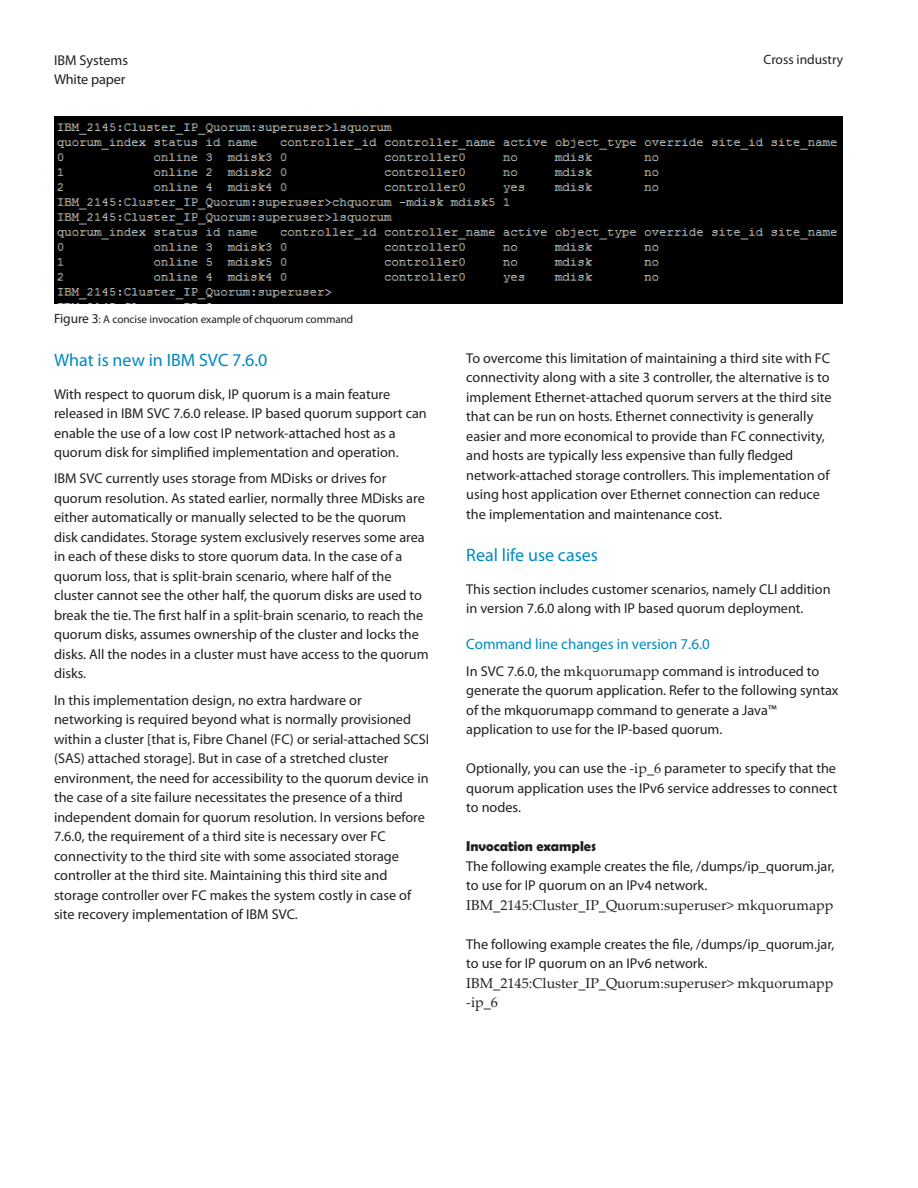
<style>
.page{position:relative;width:918px;height:1188px;background:#fff}
.page>*{position:absolute;margin:0;border:0;box-sizing:border-box;transform-origin:0 0}
._2A_head__color{font:18px "Myriad Pro";color:#008ac0}
._2B_sub_head_1__colo{font:15px "Myriad Pro";color:#008ac0}
._2C_body{font:14.25px/19.5px "Myriad Pro";color:#231f20}
.t1{font:13.5px "Myriad Pro";color:#231f20}
._2E_figure_caption{font:11.25px "Myriad Pro";letter-spacing:-.005em;color:#231f20}
.s1{font-size:13.5px}
.s2{font-family:"Palatino Linotype"}
.s3{font-family:"Berlin Sans FB Demi";font-weight:700}
</style>
<div class="page">
<img style="left:54px;top:117px;width:788px;height:186px">
<p class="_2C_body" style="left:54px;top:50px;width:76px">IBM Systems</p>
<p class="t1" style="left:764px;top:51px;width:81px">Cross industry</p>
<p class="_2C_body" style="left:54px;top:69px;width:73px">White paper</p>
<p class="_2E_figure_caption" style="left:54px;top:312px;width:301px"><span class="s1">Figure 3</span>: A concise invocation example of chquorum command</p>
<p class="_2A_head__color" style="left:54px;top:348px;width:215px">What is new in IBM SVC 7.6.0</p>
<p class="_2C_body" style="left:54px;top:384px;width:374px">With respect to quorum disk, IP quorum is a main feature released in IBM SVC 7.6.0 release. IP based quorum support can enable the use of a low cost IP network-attached host as a quorum disk for simplified implementation and operation.</p>
<p class="_2C_body" style="left:54px;top:469px;width:376px">IBM SVC currently uses storage from MDisks or drives for quorum resolution. As stated earlier, normally three MDisks are either automatically or manually selected to be the quorum disk candidates. Storage system exclusively reserves some area in each of these disks to store quorum data. In the case of a quorum loss, that is split-brain scenario, where half of the cluster cannot see the other half, the quorum disks are used to break the tie. The first half in a split-brain scenario, to reach the quorum disks, assumes ownership of the cluster and locks the disks. All the nodes in a cluster must have access to the quorum disks.</p>
<p class="_2C_body" style="left:54px;top:690px;width:377px">In this implementation design, no extra hardware or networking is required beyond what is normally provisioned within a cluster [that is, Fibre Chanel (FC) or serial-attached SCSI (SAS) attached storage]. But in case of a stretched cluster environment, the need for accessibility to the quorum device in the case of a site failure necessitates the presence of a third independent domain for quorum resolution. In versions before 7.6.0, the requirement of a third site is necessary over FC connectivity to the third site with some associated storage controller at the third site. Maintaining this third site and storage controller over FC makes the system costly in case of site recovery implementation of IBM SVC.</p>
<p class="_2C_body" style="left:466px;top:348px;width:367px">To overcome this limitation of maintaining a third site with FC connectivity along with a site 3 controller, the alternative is to implement Ethernet-attached quorum servers at the third site that can be run on hosts. Ethernet connectivity is generally easier and more economical to provide than FC connectivity, and hosts are typically less expensive than fully fledged network-attached storage controllers. This implementation of using host application over Ethernet connection can reduce the implementation and maintenance cost.</p>
<p class="_2A_head__color" style="left:466px;top:544px;width:133px">Real life use cases</p>
<p class="_2C_body" style="left:466px;top:579px;width:366px">This section includes customer scenarios, namely CLI addition in version 7.6.0 along with IP based quorum deployment.</p>
<p class="_2B_sub_head_1__colo" style="left:466px;top:635px;width:245px">Command line changes in version 7.6.0</p>
<p class="_2C_body" style="left:466px;top:661px;width:374px">In SVC 7.6.0, the <span class="s2">mkquorumapp</span> command is introduced to generate the quorum application. Refer to the following syntax of the mkquorumapp command to generate a Java™ application to use for the IP-based quorum.</p>
<p class="_2C_body" style="left:466px;top:758px;width:373px;text-align:justify">Optionally, you can use the <span class="s2">-ip_6</span> parameter to specify that the quorum application uses the IPv6 service addresses to connect to nodes.</p>
<p class="_2C_body" style="left:466px;top:836px;width:370px"><span class="s3">Invocation examples<br></span>The following example creates the file, /dumps/ip_quorum.jar, to use for IP quorum on an IPv4 network.<br><span class="s2">IBM_2145:Cluster_IP_Quorum:superuser&gt; mkquorumapp</span></p>
<p class="_2C_body" style="left:466px;top:934px;width:370px">The following example creates the file, /dumps/ip_quorum.jar, to use for IP quorum on an IPv6 network.<br><span class="s2">IBM_2145:Cluster_IP_Quorum:superuser&gt; mkquorumapp -ip_6</span></p>
</div>
